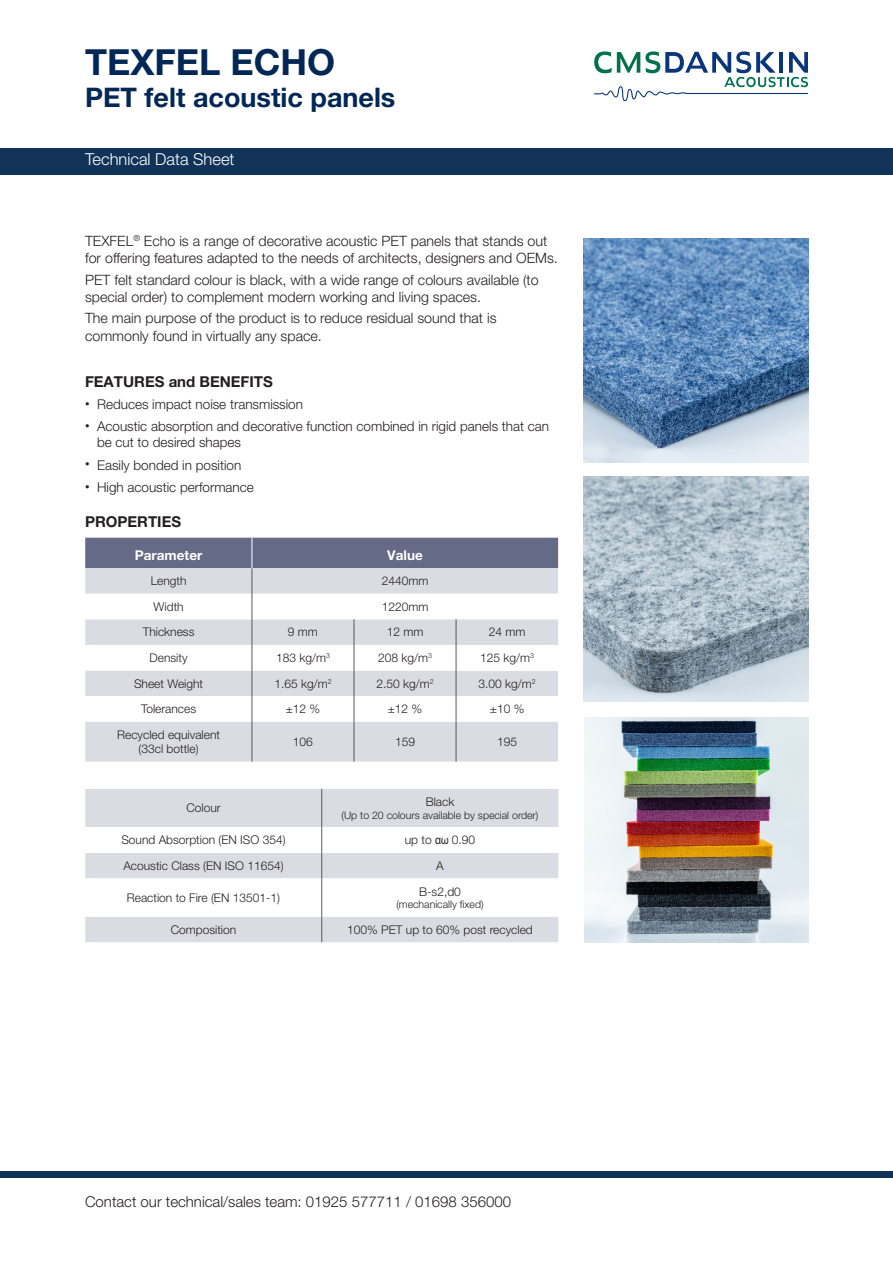
<style>
.page{position:relative;width:893px;height:1263px;background:#fff}
.page>*{position:absolute;margin:0;border:0;box-sizing:border-box;transform-origin:0 0}
.t1{font:700 36px "Helvetica Neue LT Pro";color:#002756}
.t2{font:700 27px "Helvetica Neue LT Pro";color:#002756}
.t3{font:300 16.5px "Helvetica Neue LT Pro";color:#fff}
.t4{font:300 15px "Helvetica Neue LT Pro";color:#231f20}
.t5{font:700 15px "Helvetica Neue LT Pro";color:#231f20}
.t6{font:300 14.25px/17.1px "Helvetica Neue LT Pro";color:#231f20}
.t7{font:300 13.5px/16.2px "Helvetica Neue LT Pro";color:#231f20}
.t8{font:700 13.5px "Helvetica Neue LT Pro";color:#fff}
.t9{font:300 12px "Helvetica Neue LT Pro";color:#231f20}
.t10{font:300 10.5px "Helvetica Neue LT Pro";color:#231f20}
.s1{font-family:"Arial Narrow";font-weight:400}
</style>
<div class="page">
<div style="left:0;top:148px;width:893px;height:26px;background:#113358"></div>
<svg style="left:594px;top:51px;width:214px;height:50px"></svg>
<div style="left:0;top:1171px;width:893px;height:7px;background:#113358"></div>
<img style="left:584px;top:238px;width:224px;height:225px">
<div style="left:85px;top:722px;width:473px;height:40px;background:#dbdce3"></div>
<hr style="left:252px;top:722px;width:1px;height:40px;background:#57585a">
<svg style="left:85px;top:538px;width:473px;height:184px"></svg>
<hr style="left:354px;top:722px;width:1px;height:40px;background:#57585a">
<hr style="left:456px;top:722px;width:1px;height:40px;background:#57585a">
<hr style="left:252px;top:538px;width:1px;height:30px;background:#fff">
<div style="left:85px;top:789px;width:473px;height:38px;background:#dbdce3"></div>
<hr style="left:321px;top:789px;width:1px;height:38px;background:#57585a">
<svg style="left:85px;top:827px;width:473px;height:115px"></svg>
<img style="left:584px;top:477px;width:224px;height:224px">
<img style="left:584px;top:717px;width:224px;height:225px">
<p class="t1" style="left:85px;top:40px;width:252px">TEXFEL ECHO</p>
<p class="t2" style="left:85px;top:81px;width:312px">PET felt acoustic panels</p>
<p class="t3" style="left:85px;top:149px;width:151px">Technical Data Sheet</p>
<p class="t6" style="left:85px;top:232px;width:474px">TEXFEL<sup>®</sup> Echo is a range of decorative acoustic PET panels that stands out for offering features adapted to the needs of architects, designers and OEMs.</p>
<p class="t6" style="left:85px;top:271px;width:455px">PET felt standard colour is black, with a wide range of colours available (to special order) to complement modern working and living spaces.</p>
<p class="t6" style="left:85px;top:309px;width:413px;line-height:18px">The main purpose of the product is to reduce residual sound that is commonly found in virtually any space.</p>
<p class="t5" style="left:85px;top:372px;width:189px">FEATURES and BENEFITS</p>
<p class="t7" style="left:85px;top:396px;width:220px"><sup>•</sup> Reduces impact noise transmission</p>
<p class="t7" style="left:97px;top:418px;width:454px;text-indent:-12px"><sup>•</sup> Acoustic absorption and decorative function combined in rigid panels that can be cut to desired shapes</p>
<p class="t7" style="left:85px;top:456px;width:158px"><sup>•</sup> Easily bonded in position</p>
<p class="t7" style="left:85px;top:479px;width:170px"><sup>•</sup> High acoustic performance</p>
<p class="t5" style="left:85px;top:512px;width:98px">PROPERTIES</p>
<p class="t8" style="left:135px;top:546px;width:69px">Parameter</p>
<p class="t8" style="left:387px;top:546px;width:37px">Value</p>
<p class="t9" style="left:151px;top:574px;width:37px">Length</p>
<p class="t9" style="left:382px;top:574px;width:48px">2440mm</p>
<p class="t9" style="left:153px;top:599px;width:32px">Width</p>
<p class="t9" style="left:382px;top:599px;width:48px">1220mm</p>
<p class="t9" style="left:143px;top:625px;width:53px">Thickness</p>
<p class="t9" style="left:288px;top:625px;width:31px">9 mm</p>
<p class="t9" style="left:387px;top:625px;width:38px">12 mm</p>
<p class="t9" style="left:489px;top:625px;width:38px">24 mm</p>
<p class="t9" style="left:150px;top:650px;width:39px">Density</p>
<p class="t9" style="left:276px;top:650px;width:55px">183 kg/m<sup>3</sup></p>
<p class="t9" style="left:378px;top:650px;width:55px">208 kg/m<sup>3</sup></p>
<p class="t9" style="left:480px;top:650px;width:55px">125 kg/m<sup>3</sup></p>
<p class="t9" style="left:134px;top:676px;width:71px">Sheet Weight</p>
<p class="t9" style="left:274px;top:676px;width:59px">1.65 kg/m<sup>2</sup></p>
<p class="t9" style="left:376px;top:676px;width:59px">2.50 kg/m<sup>2</sup></p>
<p class="t9" style="left:478px;top:676px;width:59px">3.00 kg/m<sup>2</sup></p>
<p class="t9" style="left:141px;top:701px;width:57px">Tolerances</p>
<p class="t9" style="left:286px;top:701px;width:36px">±12 %</p>
<p class="t9" style="left:388px;top:701px;width:36px">±12 %</p>
<p class="t9" style="left:490px;top:701px;width:36px">±10 %</p>
<p class="t9" style="left:117px;top:727px;width:104px">Recycled equivalent</p>
<p class="t9" style="left:139px;top:741px;width:62px">(33cl bottle)</p>
<p class="t9" style="left:293px;top:734px;width:22px">106</p>
<p class="t9" style="left:395px;top:734px;width:22px">159</p>
<p class="t9" style="left:497px;top:734px;width:22px">195</p>
<p class="t9" style="left:186px;top:801px;width:36px">Colour</p>
<p class="t9" style="left:426px;top:794px;width:30px">Black</p>
<p class="t10" style="left:342px;top:808px;width:198px">(Up to 20 colours available by special order)</p>
<p class="t9" style="left:121px;top:833px;width:166px">Sound Absorption (EN ISO 354)</p>
<p class="t9" style="left:405px;top:833px;width:72px">up to <span class="s1">αω</span> 0.90</p>
<p class="t9" style="left:123px;top:858px;width:162px">Acoustic Class (EN ISO 11654)</p>
<p class="t9" style="left:436px;top:858px;width:9px">A</p>
<p class="t9" style="left:127px;top:890px;width:155px">Reaction to Fire (EN 13501-1)</p>
<p class="t9" style="left:419px;top:884px;width:43px">B-s2,d0</p>
<p class="t10" style="left:396px;top:898px;width:89px">(mechanically fixed)</p>
<p class="t9" style="left:171px;top:922px;width:67px">Composition</p>
<p class="t9" style="left:347px;top:922px;width:187px">100% PET up to 60% post recycled</p>
<p class="t4" style="left:85px;top:1192px;width:428px">Contact our technical/sales team: 01925 577711 / 01698 356000</p>
</div>
